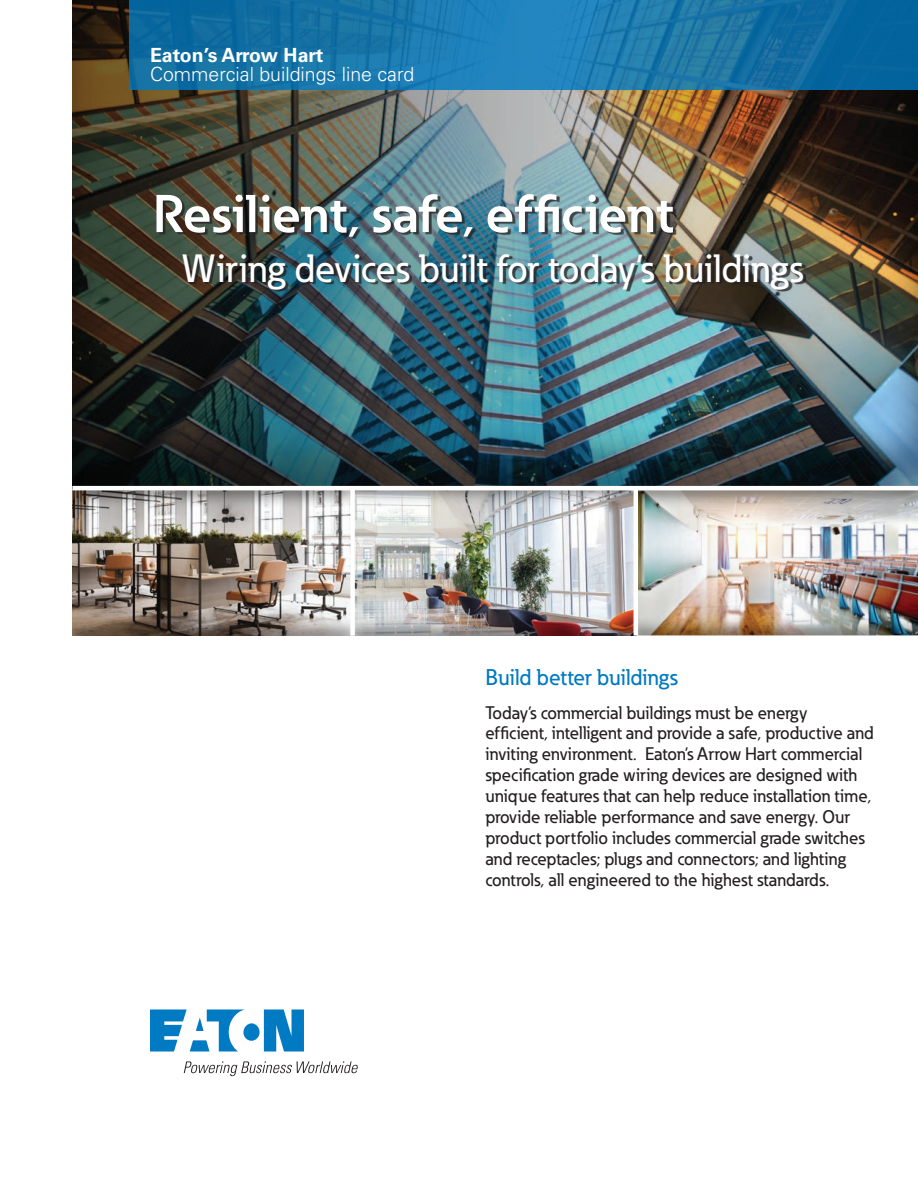
<style>
.page{position:relative;width:918px;height:1188px;background:#fff}
.page>*{position:absolute;margin:0;border:0;box-sizing:border-box;transform-origin:0 0}
.t1{font:700 52.5px "Eaton";color:#fff}
.t2{font:500 39px "Eaton";color:#fff}
.t3{font:500 22.5px "Eaton";color:#007ac2}
.t4{font:300 19.5px "Univers LT Std";color:#fff}
.t5{font:700 19.5px "Univers LT Std";color:#fff}
.t6{font:500 18px/20.9px "Eaton";color:#231f20}
</style>
<div class="page">
<svg style="left:150px;top:1010px;width:154px;height:42px"></svg>
<svg style="left:184px;top:1061px;width:174px;height:15px"></svg>
<div style="left:71px;top:0;width:847px;height:492px;background:#231f20;opacity:.4"></div>
<svg style="left:129px;top:0;width:789px;height:90px;background:#1674a9"></svg>
<div style="left:353px;top:486px;width:286px;height:150px;background:#231f20;opacity:.5"></div>
<div style="left:72px;top:489px;width:282px;height:147px;background:#231f20;opacity:.5"></div>
<div style="left:634px;top:478px;width:284px;height:158px;background:#231f20;opacity:.5"></div>
<div style="left:350px;top:489px;width:5px;height:147px;background:#fff"></div>
<hr style="left:634px;top:489px;width:4px;height:147px;background:#fff">
<hr style="left:72px;top:486px;width:846px;height:4px;background:#fff">
<div style="left:159px;top:197px;width:647px;height:95px;background:#231f20;opacity:.75"></div>
<p class="t5" style="left:150px;top:43px;width:175px">Eaton’s Arrow Hart</p>
<p class="t4" style="left:150px;top:62px;width:266px">Commercial buildings line card</p>
<h1 class="t1" style="left:153px;top:181px;width:521px">Resilient, safe, efficient</h1>
<h2 class="t2" style="left:182px;top:244px;width:623px">Wiring devices built for today’s buildings</h2>
<p class="t3" style="left:485px;top:663px;width:194px">Build better buildings</p>
<p class="t6" style="left:485px;top:702px;width:390px">Today’s commercial buildings must be energy efficient, intelligent and provide a safe, productive and inviting environment. Eaton’s Arrow Hart commercial specification grade wiring devices are designed with unique features that can help reduce installation time, provide reliable performance and save energy. Our product portfolio includes commercial grade switches and receptacles; plugs and connectors; and lighting controls, all engineered to the highest standards.</p>
</div>
